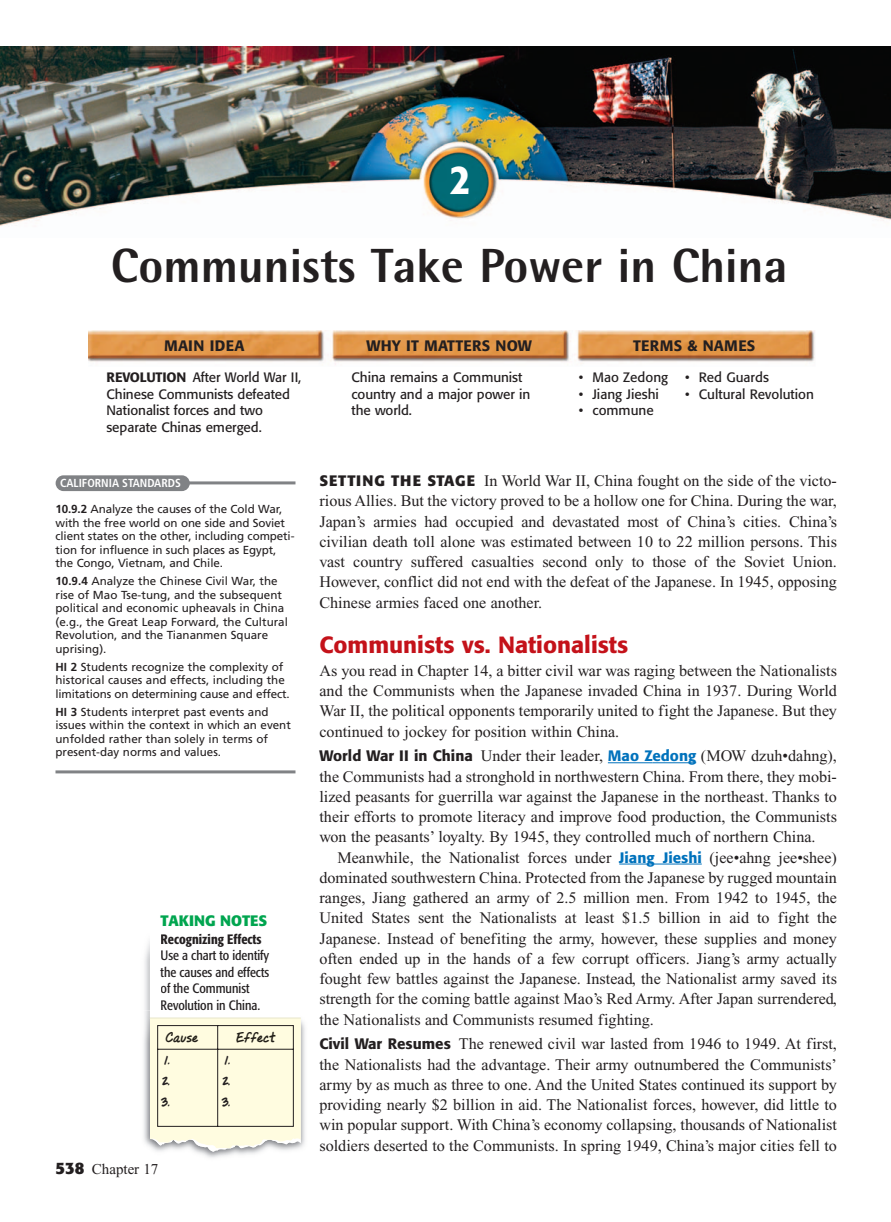
<style>
.page{position:relative;width:891px;height:1222px;background:#fff}
.page>*{position:absolute;margin:0;border:0;box-sizing:border-box;transform-origin:0 0}
.t1{font:800 48px "Rotis Semi Sans";color:#231f20}
.t2{font:500 condensed 42px "Formata";color:#fff}
.t3{font:500 23.25px "Formata";color:#c4121a}
.t4{font:16.2px/20.2px "Times New Roman";color:#231f20;text-align:justify}
.t5{font:500 15px "Formata";letter-spacing:.015em;color:#231f20}
.t6{font:15px "Times New Roman";color:#231f20}
.t7{font:700 15px "Formata";color:#00a54f}
.t8{font:13.5px/16.5px "Formata";letter-spacing:-.005em;color:#231f20}
.t9{font:condensed 13.5px/16.5px "Formata";color:#231f20}
.t10{font:500 condensed 13.5px "Formata";color:#231f20}
.t11{font:700 13.5px "Lazyvermont";letter-spacing:.035em;color:#211e17}
.t12{font:700 12.75px/21px "Lazyvermont";color:#231f20;text-align:justify}
.t13{font:11.7px/13.5px "Frutiger";color:#231f20}
.t14{font:700 condensed 11.7px "Frutiger";color:#fff}
.s1{font-weight:500}
.s2{font-weight:700}
.s3{font-family:"Formata";font-weight:700;font-size:16.5px}
.s4{font-family:"Formata";font-weight:700;font-size:15px}
.s5{font-family:"Formata";font-weight:500;font-size:15px}
.s6{font-family:"Formata";font-weight:500;font-size:15px;color:#0072bc}
</style>
<div class="page">
<img style="left:143px;top:941px;width:162px;height:217px">
<svg style="left:150px;top:941px;width:151px;height:211px"></svg>
<img style="left:88px;top:331px;width:727px;height:34px">
<img style="left:0;top:46px;width:891px;height:180px">
<hr style="left:608px;top:762px;width:44px;height:1px;background:#0072bc">
<hr style="left:652px;top:762px;width:44px;height:1px;background:#0072bc">
<hr style="left:619px;top:864px;width:83px;height:1px;background:#0072bc">
<hr style="left:177px;top:481px;width:119px;height:3px;background:#808285">
<div style="left:56px;top:475px;width:134px;height:16px;background:#808285;border-radius:8px"></div>
<hr style="left:56px;top:770px;width:240px;height:3px;background:#808285">
<h2 class="t2" style="left:450px;top:162px;width:22px">2</h2>
<h1 class="t1" style="left:111px;top:249px;width:678px">Communists Take Power in China</h1>
<p class="t5" style="left:164px;top:339px;width:82px">MAIN IDEA</p>
<p class="t5" style="left:366px;top:339px;width:167px">WHY IT MATTERS NOW</p>
<p class="t5" style="left:633px;top:339px;width:124px">TERMS &amp; NAMES</p>
<p class="t8" style="left:106px;top:370px;width:196px"><span class="s1">REVOLUTION</span> After World War II,<br>Chinese Communists defeated<br>Nationalist forces and two separate Chinas emerged.</p>
<p class="t8" style="left:352px;top:370px;width:180px">China remains a Communist country and a major power in the world.</p>
<p class="t8" style="left:579px;top:370px;width:91px">• Mao Zedong</p>
<p class="t8" style="left:685px;top:370px;width:85px">• Red Guards</p>
<p class="t8" style="left:685px;top:387px;width:130px">• Cultural Revolution</p>
<p class="t8" style="left:579px;top:387px;width:81px">• Jiang Jieshi</p>
<p class="t8" style="left:579px;top:403px;width:76px">• commune</p>
<p class="t14" style="left:60px;top:478px;width:122px">CALIFORNIA STANDARDS</p>
<p class="t13" style="left:55px;top:503px;width:241px"><span class="s2">10.9.2</span> Analyze the causes of the Cold War, with the free world on one side and Soviet client states on the other, including competi&shy;tion for influence in such places as Egypt, the Congo, Vietnam, and Chile.</p>
<p class="t13" style="left:55px;top:575px;width:234px"><span class="s2">10.9.4</span> Analyze the Chinese Civil War, the rise of Mao Tse-tung, and the subsequent political and economic upheavals in China (e.g., the Great Leap Forward, the Cultural Revolution, and the Tiananmen Square uprising).</p>
<p class="t13" style="left:55px;top:661px;width:236px"><span class="s2">HI 2</span> Students recognize the complexity of historical causes and effects, including the limitations on determining cause and effect.</p>
<p class="t13" style="left:55px;top:706px;width:237px"><span class="s2">HI 3</span> Students interpret past events and issues within the context in which an event unfolded rather than solely in terms of present-day norms and values.</p>
<p class="t7" style="left:161px;top:914px;width:108px">TAKING NOTES</p>
<p class="t10" style="left:161px;top:933px;width:102px">Recognizing Effects</p>
<p class="t9" style="left:161px;top:948px;width:110px">Use a chart to identify the causes and effects of the Communist<br>Revolution in China.</p>
<p class="t11" style="left:166px;top:1032px;width:34px">Cause</p>
<p class="t11" style="left:236px;top:1032px;width:41px">Effect</p>
<p class="t12" style="left:161px;top:1051px;width:9px">1.<br>2.<br>3.</p>
<p class="t12" style="left:222px;top:1051px;width:9px">1.<br>2.<br>3.</p>
<p class="t6" style="left:56px;top:1164px;width:104px"><span class="s3">538</span> Chapter 17</p>
<p class="t4" style="left:320px;top:472px;width:519px"><span class="s4">SETTING THE STAGE</span> In World War II, China fought on the side of the victo&shy;rious Allies. But the victory proved to be a hollow one for China. During the war, Japan’s armies had occupied and devastated most of China’s cities. China’s civilian death toll alone was estimated between 10 to 22 million persons. This vast country suffered casualties second only to those of the Soviet Union.<br>However, conflict did not end with the defeat of the Japanese. In 1945, opposing Chinese armies faced one another.</p>
<h3 class="t3" style="left:320px;top:634px;width:310px">Communists vs. Nationalists</h3>
<p class="t4" style="left:320px;top:662px;width:519px">As you read in Chapter 14, a bitter civil war was raging between the Nationalists and the Communists when the Japanese invaded China in 1937. During World War II, the political opponents temporarily united to fight the Japanese. But they continued to jockey for position within China.</p>
<p class="t4" style="left:319px;top:747px;width:519px"><span class="s5">World War II in China</span> Under their leader, <span class="s6">Mao Zedong</span> (MOW dzuh•dahng), the Communists had a stronghold in northwestern China. From there, they mobi&shy;lized peasants for guerrilla war against the Japanese in the northeast. Thanks to their efforts to promote literacy and improve food production, the Communists won the peasants’ loyalty. By 1945, they controlled much of northern China.</p>
<p class="t4" style="left:320px;top:848px;width:519px;text-indent:18px">Meanwhile, the Nationalist forces under <span class="s6">Jiang Jieshi</span> (jee•ahng jee•shee) dominated southwestern China. Protected from the Japanese by rugged mountain ranges, Jiang gathered an army of 2.5 million men. From 1942 to 1945, the United States sent the Nationalists at least $1.5 billion in aid to fight the Japanese. Instead of benefiting the army, however, these supplies and money often ended up in the hands of a few corrupt officers. Jiang’s army actually fought few battles against the Japanese. Instead, the Nationalist army saved its strength for the coming battle against Mao’s Red Army. After Japan surrendered, the Nationalists and Communists resumed fighting.</p>
<p class="t4" style="left:320px;top:1035px;width:519px"><span class="s5">Civil War Resumes</span> The renewed civil war lasted from 1946 to 1949. At first, the Nationalists had the advantage. Their army outnumbered the Communists’ army by as much as three to one. And the United States continued its support by providing nearly $2 billion in aid. The Nationalist forces, however, did little to win popular support. With China’s economy collapsing, thousands of Nationalist soldiers deserted to the Communists. In spring 1949, China’s major cities fell to</p>
</div>
